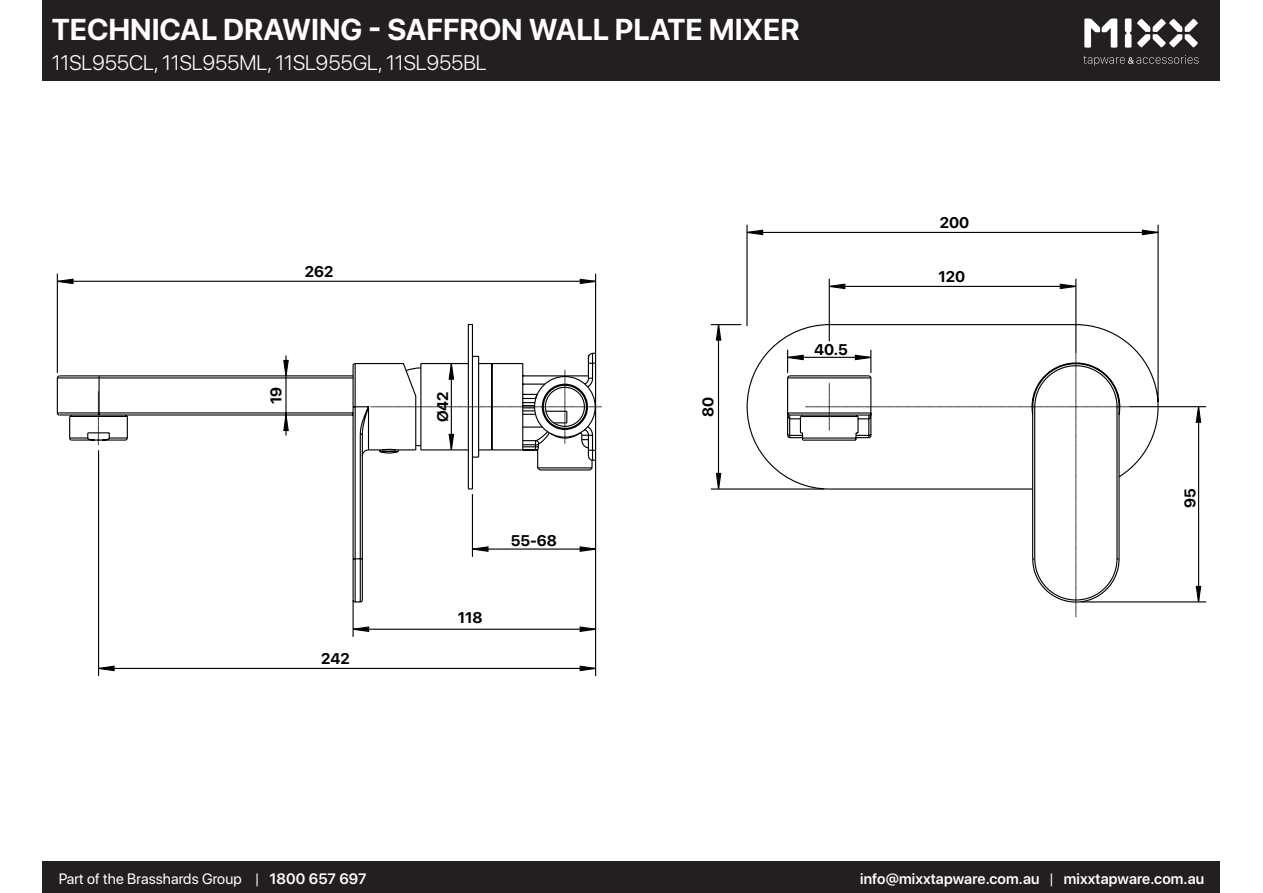
<style>
.page{position:relative;width:1263px;height:893px;background:#fff}
.page>*{position:absolute;margin:0;border:0;box-sizing:border-box;transform-origin:0 0}
.t1{font:700 30px "SF Pro Display";color:#fff}
.t2{font:300 21px "SF Pro Display";color:#fff}
.t3{font:700 15.45px "SF Pro Display";color:#000}
.t4{font:600 15px "SF Pro Display";letter-spacing:.01em;color:#fff}
.t5{font:15px "SF Pro Display";letter-spacing:.01em;color:#fff}
.s1{font-weight:600}
.s2{font-weight:400}
</style>
<div class="page">
<div style="left:43px;top:0;width:1177px;height:81px;background:#231f20"></div>
<div style="left:43px;top:862px;width:1177px;height:31px;background:#231f20"></div>
<svg style="left:1084px;top:18px;width:33px;height:30px"></svg>
<svg style="left:1137px;top:19px;width:61px;height:29px"></svg>
<svg style="left:1083px;top:55px;width:115px;height:11px"></svg>
<svg style="left:1125px;top:18px;width:6px;height:30px"></svg>
<svg style="left:98px;top:603px;width:468px;height:74px"></svg>
<hr style="left:1129px;top:406px;width:77px;height:1px;background:#000">
<svg style="left:56px;top:224px;width:1144px;height:379px"></svg>
<p class="t1" style="left:52px;top:8px;width:749px">TECHNICAL DRAWING - SAFFRON WALL PLATE MIXER</p>
<p class="t2" style="left:52px;top:48px;width:436px">11SL955CL, 11SL955ML, 11SL955GL, 11SL955BL</p>
<p class="t3" style="left:305px;top:260px;width:30px">262</p>
<p class="t3" style="left:265px;top:404px;width:19px;rotate:-90deg">19</p>
<p class="t3" style="left:321px;top:647px;width:30px">242</p>
<p class="t3" style="left:432px;top:422px;width:32px;rotate:-90deg">Ø42</p>
<p class="t3" style="left:697px;top:417px;width:22px;rotate:-90deg">80</p>
<p class="t3" style="left:458px;top:607px;width:26px">118</p>
<p class="t3" style="left:511px;top:530px;width:48px">55-68</p>
<p class="t3" style="left:814px;top:339px;width:35px">40.5</p>
<p class="t3" style="left:940px;top:212px;width:31px">200</p>
<p class="t3" style="left:938px;top:266px;width:28px">120</p>
<p class="t3" style="left:1179px;top:508px;width:21px;rotate:-90deg">95</p>
<p class="t5" style="left:59px;top:868px;width:309px">Part of the Brasshards Group | <span class="s1">1800 657 697</span></p>
<p class="t4" style="left:860px;top:868px;width:346px">info@mixxtapware.com.au <span class="s2">|</span> mixxtapware.com.au</p>
</div>
